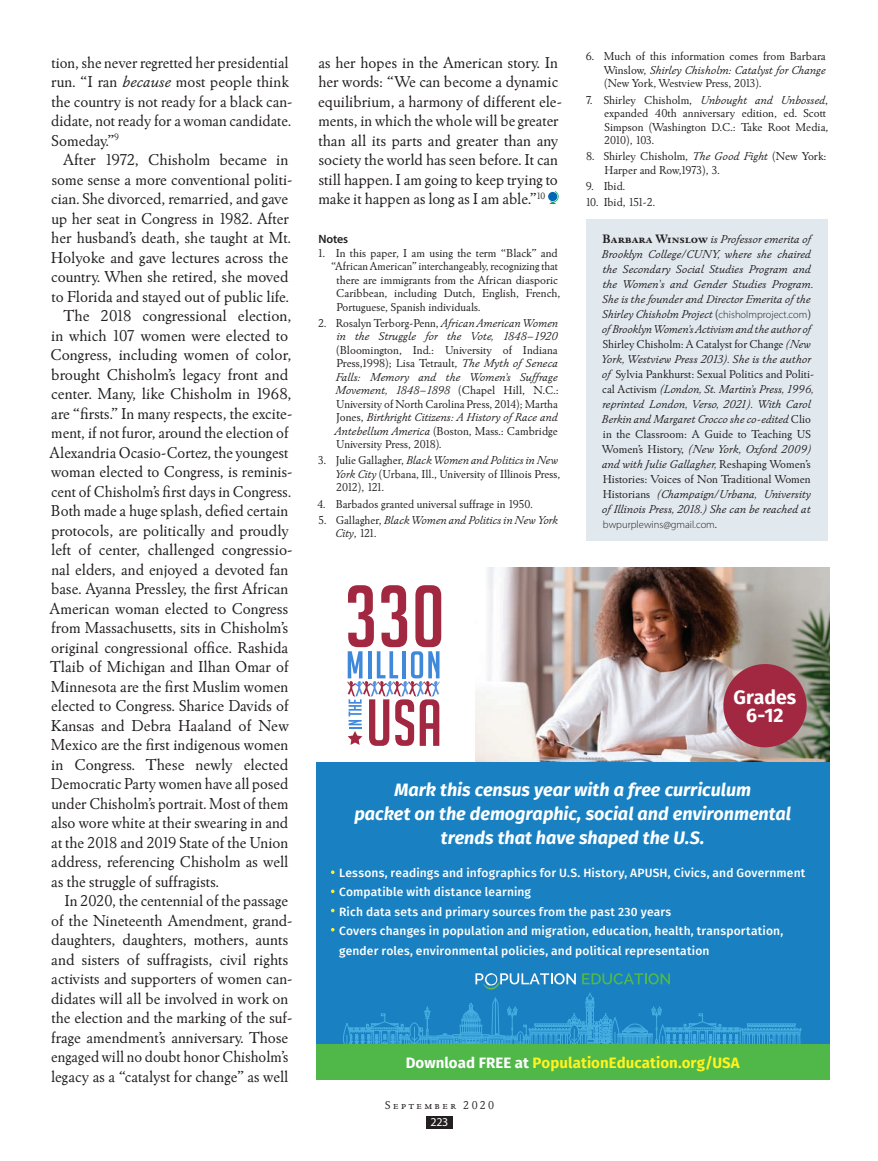
<style>
.page{position:relative;width:878px;height:1161px;background:#fff}
.page>*{position:absolute;margin:0;border:0;box-sizing:border-box;transform-origin:0 0}
.t1{font:700 19.5px/18px "Fira Sans";color:#fff;text-align:center}
.t2{font:italic 700 18px/24px "Fira Sans";color:#fff;text-align:center}
.Body_Text{font:16.5px/19.5px "Winchester New ITC";color:#231f20}
.t3{font:700 15px "Fira Sans";letter-spacing:.005em;color:#fff221}
.Notes_References{font:12px/13.5px "Winchester New ITC";color:#231f20}
.Author_Bio{font:italic 12px/15px "Winchester New ITC";color:#231f20}
.t4{font:500 12px/19.5px "Fira Sans";letter-spacing:.015em;color:#fff}
.Notes_References-2{font:italic 12px/13.5px "Winchester New ITC";color:#231f20}
.Notes_References-3{font:12px "Winchester New ITC";letter-spacing:-.04em;color:#231f20}
.t5{font:12px "Winchester New ITC Book SC";letter-spacing:.21em;color:#231f20}
.Notes_Ref_Heading{font:600 12px "Myriad Pro";letter-spacing:-.015em;color:#231f20}
.t6{font:12px "Myriad Pro";color:#fff}
.Author_Bio-2{font:300 10.5px "Myriad Pro";color:#231f20}
.s1{font-style:italic}
.s2{font-style:normal}
.s3{font-family:"Winchester New ITC Bold SC";font-style:normal;font-size:12.75px}
.s4{font-family:"Myriad Pro";font-weight:300;font-style:normal;font-size:10.5px}
.s5{font-family:"Winchester New ITC";font-weight:400;font-style:italic;font-size:12px}
.s6{color:#fff}
.s7{font-family:"Winchester New ITC"}
</style>
<div class="page">
<img style="left:475px;top:567px;width:354px;height:195px">
<div style="left:316px;top:762px;width:513px;height:318px;background:#1981c2"></div>
<div style="left:316px;top:1045px;width:513px;height:35px;background:#4fb848"></div>
<svg style="left:347px;top:585px;width:94px;height:161px"></svg>
<svg style="left:331px;top:870px;width:3px;height:4px"></svg>
<svg style="left:339px;top:973px;width:463px;height:72px"></svg>
<div style="left:723px;top:664px;width:83px;height:83px;background:#a22842;border-radius:50%"></div>
<svg style="left:549px;top:191px;width:10px;height:13px"></svg>
<div style="left:548px;top:192px;width:9px;height:9px;background:#0166b3;border-radius:50%"></div>
<div style="left:586px;top:220px;width:241px;height:321px;background:#e1e9ef"></div>
<div style="left:426px;top:1117px;width:26px;height:12px;background:#231f20"></div>
<p class="Body_Text" style="left:51px;top:52px;width:243px">tion, she never regretted her presidential run. “I ran <span class="s1">because</span> most people think the country is not ready for a black can&shy;didate, not ready for a woman candidate.<br>Someday.”<sup>9</sup></p>
<p class="Body_Text" style="left:51px;top:150px;width:243px;text-align:center">After 1972, Chisholm became in some sense a more conventional politi&shy;cian. She divorced, remarried, and gave up her seat in Congress in 1982. After her husband’s death, she taught at Mt.<br>Holyoke and gave lectures across the country. When she retired, she moved to Florida and stayed out of public life.</p>
<p class="Body_Text" style="left:50px;top:306px;width:244px;text-indent:14px">The 2018 congressional election, in which 107 women were elected to Congress, including women of color, brought Chisholm’s legacy front and center. Many, like Chisholm in 1968, are “firsts.” In many respects, the excite&shy;ment, if not furor, around the election of Alexandria Ocasio-Cortez, the youngest woman elected to Congress, is reminis&shy;cent of Chisholm’s first days in Congress.<br>Both made a huge splash, defied certain protocols, are politically and proudly left of center, challenged congressio&shy;nal elders, and enjoyed a devoted fan base. Ayanna Pressley, the first African American woman elected to Congress from Massachusetts, sits in Chisholm’s original congressional office. Rashida Tlaib of Michigan and Ilhan Omar of Minnesota are the first Muslim women elected to Congress. Sharice Davids of Kansas and Debra Haaland of New Mexico are the first indigenous women in Congress. These newly elected Democratic Party women have all posed under Chisholm’s portrait. Most of them also wore white at their swearing in and at the 2018 and 2019 State of the Union address, referencing Chisholm as well as the struggle of suffragists.</p>
<p class="Body_Text" style="left:51px;top:891px;width:243px;text-align:center">In 2020, the centennial of the passage<br>of the Nineteenth Amendment, grand&shy;daughters, daughters, mothers, aunts and sisters of suffragists, civil rights activists and supporters of women can&shy;didates will all be involved in work on the election and the marking of the suf&shy;frage amendment’s anniversary. Those engaged will no doubt honor Chisholm’s legacy as a “catalyst for change” as well</p>
<p class="Body_Text" style="left:318px;top:52px;width:245px">as her hopes in the American story. In her words: “We can become a dynamic equilibrium, a harmony of different ele&shy;ments, in which the whole will be greater than all its parts and greater than any society the world has seen before. It can still happen. I am going to keep trying to make it happen as long as I am able.”<sup>10</sup></p>
<p class="Notes_Ref_Heading" style="left:318px;top:231px;width:31px">Notes</p>
<p class="Notes_References" style="left:317px;top:246px;width:242px">1. In this paper, I am using the term “Black” and</p>
<p class="Notes_References" style="left:331px;top:259px;width:228px">“African American” interchangeably, recognizing that</p>
<p class="Notes_References" style="left:336px;top:273px;width:223px">there are immigrants from the African diasporic</p>
<p class="Notes_References" style="left:336px;top:286px;width:226px">Caribbean, including Dutch, English, French,</p>
<p class="Notes_References" style="left:336px;top:300px;width:145px">Portuguese, Spanish individuals.</p>
<p class="Notes_References" style="left:334px;top:316px;width:226px;text-align:justify;text-indent:-16px">2. Rosalyn Terborg-Penn, <span class="s1">African American Women in the Struggle for the Vote, 1848–1920 </span>(Bloomington, Ind.: University of Indiana Press,1998); Lisa Tetrault, <span class="s1">The Myth of Seneca Falls: Memory and the Women’s Suffrage Movement, 1848–1898</span> (Chapel Hill, N.C.:<br>University of North Carolina Press, 2014); Martha Jones, <span class="s1">Birthright Citizens: A History of Race and Antebellum America</span> (Boston, Mass.: Cambridge University Press, 2018).</p>
<p class="Notes_References" style="left:335px;top:453px;width:227px;text-indent:-17px">3. Julie Gallagher, <span class="s1">Black Women and Politics in New<br>York City</span> (Urbana, Ill., University of Illinois Press,<br>2012), 121.</p>
<p class="Notes_References" style="left:317px;top:497px;width:217px">4. Barbados granted universal suffrage in 1950.</p>
<p class="Notes_References-2" style="left:335px;top:513px;width:224px;text-indent:-17px"><span class="s2">5. Gallagher,</span> Black Women and Politics in New York<br>City<span class="s2">, 121.</span></p>
<p class="Notes_References" style="left:604px;top:50px;width:223px;text-align:justify;text-indent:-18px">6. Much of this information comes from Barbara Winslow, <span class="s1">Shirley Chisholm: Catalyst for Change </span>(New York, Westview Press, 2013).</p>
<p class="Notes_References" style="left:604px;top:93px;width:226px;text-indent:-18px">7. Shirley Chisholm, <span class="s1">Unbought and Unbossed</span>, expanded 40th anniversary edition, ed. Scott Simpson (Washington D.C.: Take Root Media, 2010), 103.</p>
<p class="Notes_References" style="left:604px;top:149px;width:223px;text-indent:-18px">8. Shirley Chisholm, <span class="s1">The Good Fight</span> (New York:<br>Harper and Row,1973), 3.</p>
<p class="Notes_References" style="left:586px;top:179px;width:41px">9. Ibid.</p>
<p class="Notes_References-3" style="left:585px;top:195px;width:71px">10. Ibid, 151-2.</p>
<p class="Author_Bio" style="left:601px;top:231px;width:214px"><span class="s3">Barbara Winslow</span> is Professor emerita of Brooklyn College/CUNY, where she chaired the Secondary Social Studies Program and the Women's and Gender Studies Program.<br>She is the founder and Director Emerita of the Shirley Chisholm Project <span class="s2">(</span><span class="s4">chisholmproject.com</span><span class="s2">) </span>of Brooklyn Women’s Activism and the author of <span class="s2">Shirley Chisholm: A Catalyst for Change</span> (New York, Westview Press 2013). She is the author of <span class="s2">Sylvia Pankhurst: Sexual Politics and Politi&shy;cal Activism</span> (London, St. Martin’s Press, 1996, reprinted London, Verso, 2021). With Carol Berkin and Margaret Crocco she co-edited <span class="s2">Clio in the Classroom: A Guide to Teaching US Women’s History,</span> (New York, Oxford 2009) and with Julie Gallagher, <span class="s2">Reshaping Women’s Histories: Voices of Non Traditional Women Historians</span> (Champaign/Urbana, University of Illinois Press, 2018.) She can be reached at</p>
<p class="Author_Bio-2" style="left:603px;top:518px;width:116px">bwpurplewins@gmail.com<span class="s5">.</span></p>
<p class="t1" style="left:733px;top:690px;width:64px">Grades<br>6-12</p>
<p class="t2" style="left:354px;top:776px;width:438px">Mark this census year with a free curriculum<br>packet on the demographic, social and environmental trends that have shaped the U.S.</p>
<p class="t4" style="left:339px;top:863px;width:468px">Lessons, readings and infographics for U.S. History, APUSH, Civics, and Government Compatible with distance learning<br>Rich data sets and primary sources from the past 230 years<br>Covers changes in population and migration, education, health, transportation, gender roles, environmental policies, and political representation</p>
<p class="t3" style="left:405px;top:1052px;width:335px"><span class="s6">Download FREE at</span> PopulationEducation.org/USA</p>
<p class="t5" style="left:385px;top:1098px;width:110px">September <span class="s7">2020</span></p>
<p class="t6" style="left:430px;top:1115px;width:19px">223</p>
</div>
